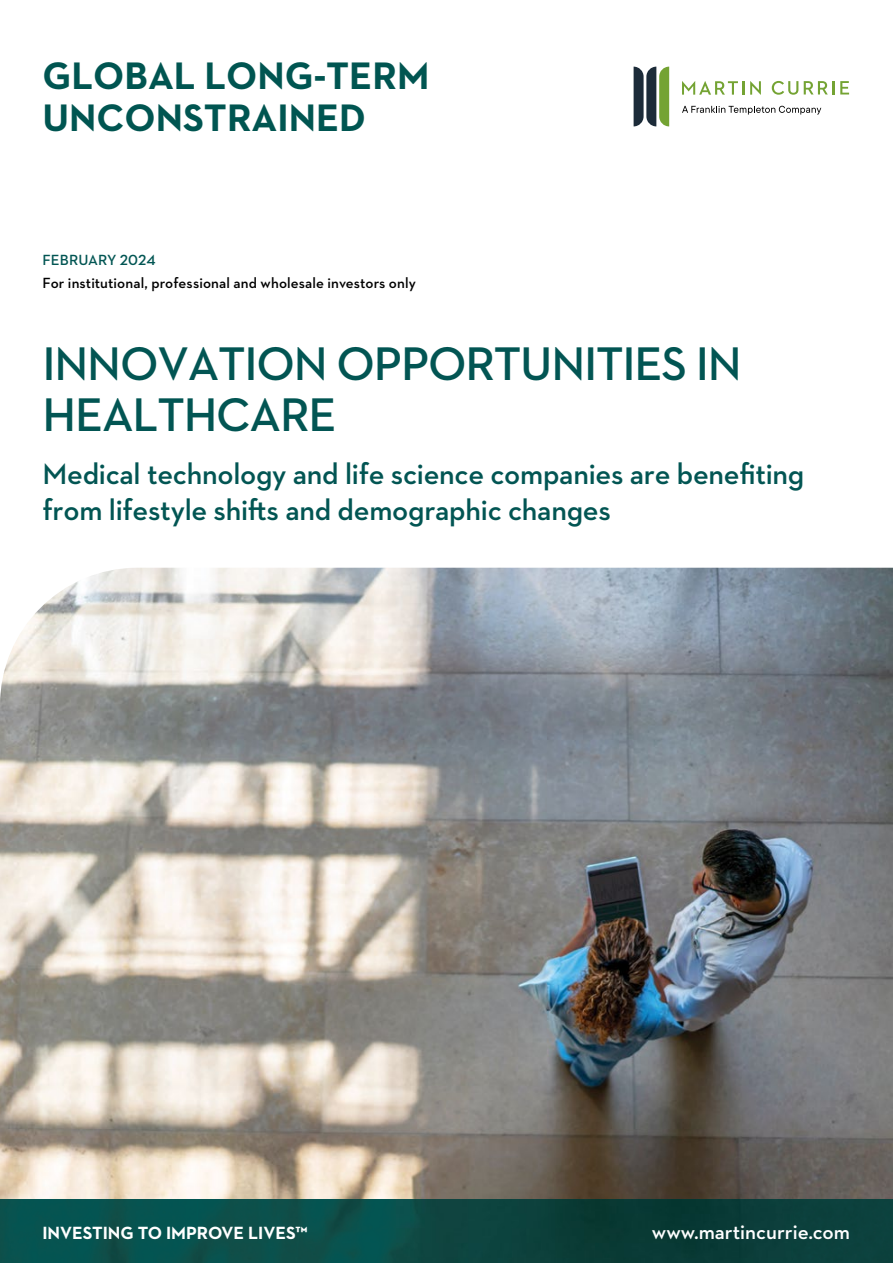
<style>
.page{position:relative;width:893px;height:1263px;background:#fff}
.page>*{position:absolute;margin:0;border:0;box-sizing:border-box;transform-origin:0 0}
.t1{font:600 48px/51px "Neutraface 2 Text";letter-spacing:-.025em;color:#025553}
.t2{font:700 39px/42px "Neutraface 2 Text";color:#005551}
.t3{font:600 30px/36px "Neutraface 2 Text";letter-spacing:-.01em;color:#025553}
.t4{font:600 21px "Neutraface 2 Text";color:#fff}
.t5{font:700 18px "Neutraface 2 Text";color:#fff}
.t6{font:600 15px "Neutraface 2 Text";letter-spacing:.005em;color:#000}
.t7{font:600 15px "Neutraface 2 Text";letter-spacing:.005em;color:#025553}
</style>
<div class="page">
<img style="left:0;top:568px;width:893px;height:632px">
<svg style="left:0;top:1200px;width:893px;height:63px;background:#0a4742"></svg>
<svg style="left:682px;top:106px;width:139px;height:9px"></svg>
<svg style="left:634px;top:67px;width:35px;height:59px"></svg>
<svg style="left:682px;top:81px;width:62px;height:14px"></svg>
<svg style="left:750px;top:81px;width:11px;height:14px"></svg>
<svg style="left:772px;top:81px;width:26px;height:14px"></svg>
<svg style="left:804px;top:81px;width:45px;height:13px"></svg>
<h2 class="t2" style="left:43px;top:54px;width:388px">GLOBAL LONG-TERM<br>UNCONSTRAINED</h2>
<p class="t7" style="left:43px;top:250px;width:115px">FEBRUARY 2024</p>
<p class="t6" style="left:43px;top:274px;width:375px">For institutional, professional and wholesale investors only</p>
<h1 class="t1" style="left:43px;top:337px;width:701px">INNOVATION OPPORTUNITIES IN<br>HEALTHCARE</h1>
<p class="t3" style="left:43px;top:455px;width:763px">Medical technology and life science companies are benefiting from lifestyle shifts and demographic changes</p>
<p class="t5" style="left:42px;top:1221px;width:267px">INVESTING TO IMPROVE LIVES™</p>
<p class="t4" style="left:652px;top:1218px;width:200px">www.martincurrie.com</p>
</div>
